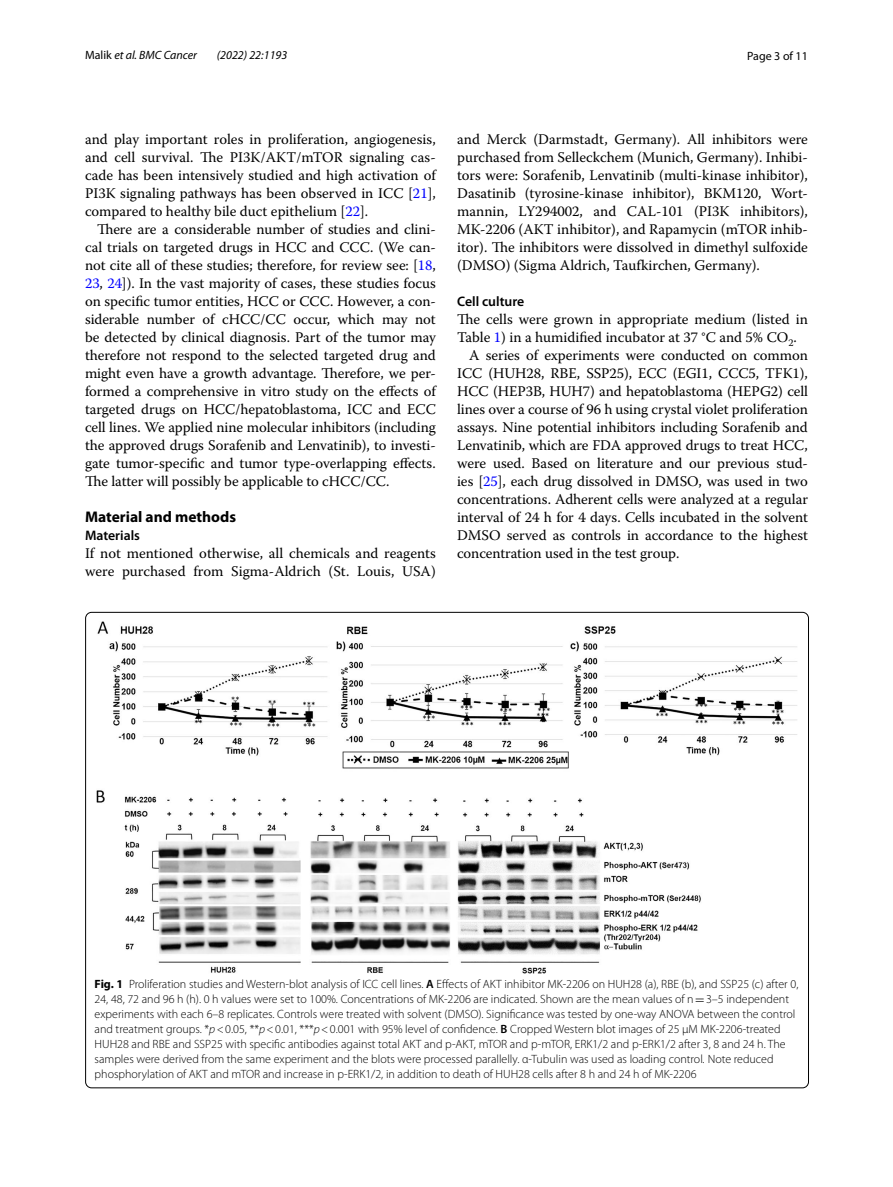
<style>
.page{position:relative;width:893px;height:1187px;background:#fff}
.page>*{position:absolute;margin:0;border:0;box-sizing:border-box;transform-origin:0 0}
.t1{font:700 15.45px "Myriad Pro";color:#000}
.t2{font:14.7px/18px "Warnock Pro";letter-spacing:-.005em;color:#000;text-align:justify}
.t3{font:600 13.8px "Myriad Pro";color:#000}
.t4{font:300 12px/15px "Myriad Pro";color:#000}
.t5{font:italic 12px "Myriad Pro";color:#000}
.t6{font:12px "Myriad Pro";color:#000}
.s1{font-style:normal}
.s2{color:#00f}
.s3{font-weight:700}
.s4{font-weight:600}
.s5{font-family:"MTSY";font-weight:400}
.s6{font-style:italic}
</style>
<div class="page">
<img style="left:97px;top:621px;width:700px;height:352px">
<p class="t5" style="left:85px;top:48px;width:114px"><span class="s1">Malik</span> et al. BMC Cancer</p>
<p class="t5" style="left:217px;top:48px;width:72px">(2022) 22:1193</p>
<p class="t6" style="left:747px;top:48px;width:62px">Page 3 of 11</p>
<p class="t2" style="left:85px;top:130px;width:352px">and play important roles in proliferation, angiogenesis, and cell survival. The PI3K/AKT/mTOR signaling cas&shy;cade has been intensively studied and high activation of PI3K signaling pathways has been observed in ICC [<span class="s2">21</span>], compared to healthy bile duct epithelium [<span class="s2">22</span>].</p>
<p class="t2" style="left:85px;top:220px;width:352px;text-indent:12px">There are a considerable number of studies and clini&shy;cal trials on targeted drugs in HCC and CCC. (We can&shy;not cite all of these studies; therefore, for review see: [<span class="s2">18</span>, <span class="s2">23</span>, <span class="s2">24</span>]). In the vast majority of cases, these studies focus on specific tumor entities, HCC or CCC. However, a con&shy;siderable number of cHCC/CC occur, which may not be detected by clinical diagnosis. Part of the tumor may therefore not respond to the selected targeted drug and might even have a growth advantage. Therefore, we per&shy;formed a comprehensive in vitro study on the effects of targeted drugs on HCC/hepatoblastoma, ICC and ECC cell lines. We applied nine molecular inhibitors (including the approved drugs Sorafenib and Lenvatinib), to investi&shy;gate tumor-specific and tumor type-overlapping effects.<br>The latter will possibly be applicable to cHCC/CC.</p>
<p class="t1" style="left:85px;top:506px;width:153px">Material and methods</p>
<p class="t3" style="left:85px;top:526px;width:57px">Materials</p>
<p class="t2" style="left:85px;top:544px;width:352px">If not mentioned otherwise, all chemicals and reagents were purchased from Sigma-Aldrich (St. Louis, USA)</p>
<p class="t2" style="left:457px;top:130px;width:352px">and Merck (Darmstadt, Germany). All inhibitors were purchased from Selleckchem (Munich, Germany). Inhibi&shy;tors were: Sorafenib, Lenvatinib (multi-kinase inhibitor), Dasatinib (tyrosine-kinase inhibitor), BKM120, Wort&shy;mannin, LY294002, and CAL-101 (PI3K inhibitors), MK-2206 (AKT inhibitor), and Rapamycin (mTOR inhib&shy;itor). The inhibitors were dissolved in dimethyl sulfoxide (DMSO) (Sigma Aldrich, Taufkirchen, Germany).</p>
<p class="t3" style="left:457px;top:292px;width:69px">Cell culture</p>
<p class="t2" style="left:457px;top:310px;width:352px">The cells were grown in appropriate medium (listed in</p>
<p class="t2" style="left:457px;top:328px;width:341px">Table <span class="s2">1</span>) in a humidified incubator at 37 °C and 5% CO<sub>2</sub>.</p>
<p class="t2" style="left:469px;top:346px;width:340px">A series of experiments were conducted on common</p>
<p class="t2" style="left:457px;top:364px;width:352px">ICC (HUH28, RBE, SSP25), ECC (EGI1, CCC5, TFK1),</p>
<p class="t2" style="left:457px;top:382px;width:352px">HCC (HEP3B, HUH7) and hepatoblastoma (HEPG2) cell</p>
<p class="t2" style="left:457px;top:400px;width:352px">lines over a course of 96 h using crystal violet proliferation</p>
<p class="t2" style="left:457px;top:418px;width:352px">assays. Nine potential inhibitors including Sorafenib and</p>
<p class="t2" style="left:457px;top:436px;width:352px">Lenvatinib, which are FDA approved drugs to treat HCC,</p>
<p class="t2" style="left:457px;top:454px;width:352px">were used. Based on literature and our previous stud-</p>
<p class="t2" style="left:457px;top:472px;width:352px">ies [<span class="s2">25</span>], each drug dissolved in DMSO, was used in two</p>
<p class="t2" style="left:457px;top:490px;width:352px">concentrations. Adherent cells were analyzed at a regular</p>
<p class="t2" style="left:457px;top:508px;width:352px">interval of 24 h for 4 days. Cells incubated in the solvent</p>
<p class="t2" style="left:457px;top:526px;width:352px">DMSO served as controls in accordance to the highest</p>
<p class="t2" style="left:457px;top:544px;width:224px">concentration used in the test group.</p>
<p class="t4" style="left:95px;top:976px;width:705px"><span class="s3">Fig. 1</span> Proliferation studies and Western-blot analysis of ICC cell lines. <span class="s4">A</span> Effects of AKT inhibitor MK-2206 on HUH28 (a), RBE (b), and SSP25 (c) after 0, 24, 48, 72 and 96 h (h). 0 h values were set to 100%. Concentrations of MK-2206 are indicated. Shown are the mean values of n<span class="s5">=</span>3–5 independent experiments with each 6–8 replicates. Controls were treated with solvent (DMSO). Significance was tested by one-way ANOVA between the control and treatment groups. *<span class="s6">p</span>&lt;0.05, **<span class="s6">p</span>&lt;0.01, ***<span class="s6">p</span>&lt;0.001 with 95% level of confidence. <span class="s4">B</span> Cropped Western blot images of 25 µM MK-2206-treated HUH28 and RBE and SSP25 with specific antibodies against total AKT and p-AKT, mTOR and p-mTOR, ERK1/2 and p-ERK1/2 after 3, 8 and 24 h. The samples were derived from the same experiment and the blots were processed parallelly. α-Tubulin was used as loading control<span class="s6">.</span> Note reduced phosphorylation of AKT and mTOR and increase in p-ERK1/2, in addition to death of HUH28 cells after 8 h and 24 h of MK-2206</p>
</div>
